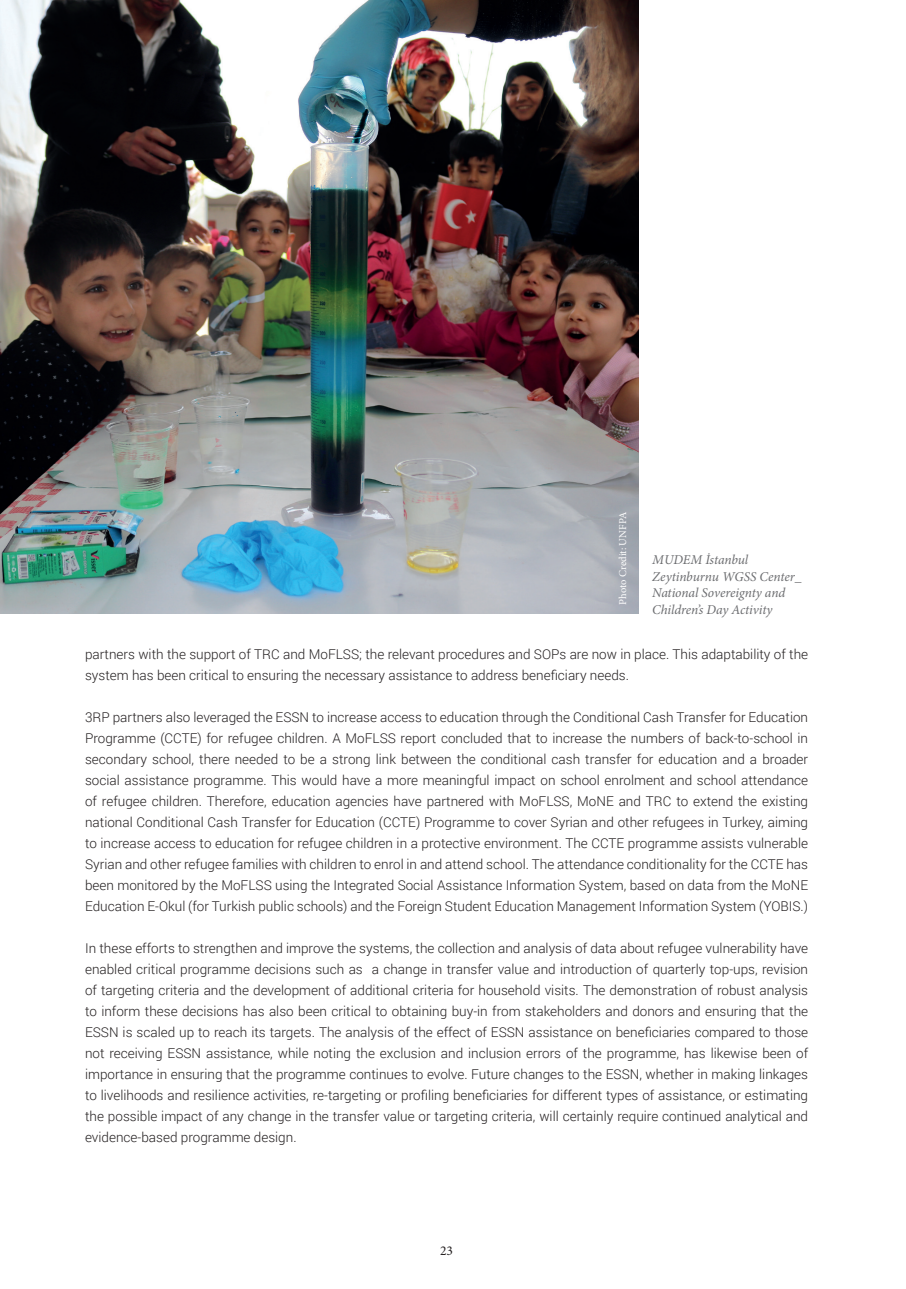
<style>
.page{position:relative;width:906px;height:1289px;background:#fff}
.page>*{position:absolute;margin:0;border:0;box-sizing:border-box;transform-origin:0 0}
.t1{font:300 13.5px/21px "Roboto";color:#231f20;text-align:justify}
.t2{font:italic 13.5px/16.5px "Minion Pro";letter-spacing:-.01em;color:#6c6d70}
.t3{font:13.5px "Minion Pro";color:#231f20}
.t4{font:10.5px "Minion Pro";letter-spacing:-.005em;color:#fff}
</style>
<div class="page">
<img style="left:0;top:1px;width:638px;height:612px">
<p class="t4" style="left:615px;top:604px;width:94px;rotate:-90deg">Photo Credit: UNFPA</p>
<p class="t2" style="left:652px;top:551px;width:151px">MUDEM İstanbul<br>Zeytinburnu WGSS Center_<br>National Sovereignty and<br>Children’s Day Activity</p>
<p class="t1" style="left:85px;top:643px;width:724px">partners with the support of TRC and MoFLSS; the relevant procedures and SOPs are now in place. This adaptability of the system has been critical to ensuring the necessary assistance to address beneficiary needs.</p>
<p class="t1" style="left:85px;top:706px;width:724px">3RP partners also leveraged the ESSN to increase access to education through the Conditional Cash Transfer for Education Programme (CCTE) for refugee children. A MoFLSS report concluded that to increase the numbers of back-to-school in secondary school, there needed to be a strong link between the conditional cash transfer for education and a broader social assistance programme. This would have a more meaningful impact on school enrolment and school attendance of refugee children. Therefore, education agencies have partnered with MoFLSS, MoNE and TRC to extend the existing national Conditional Cash Transfer for Education (CCTE) Programme to cover Syrian and other refugees in Turkey, aiming to increase access to education for refugee children in a protective environment. The CCTE programme assists vulnerable Syrian and other refugee families with children to enrol in and attend school. The attendance conditionality for the CCTE has been monitored by the MoFLSS using the Integrated Social Assistance Information System, based on data from the MoNE Education E-Okul (for Turkish public schools) and the Foreign Student Education Management Information System (YOBIS.)</p>
<p class="t1" style="left:85px;top:937px;width:724px">In these efforts to strengthen and improve the systems, the collection and analysis of data about refugee vulnerability have enabled critical programme decisions such as a change in transfer value and introduction of quarterly top-ups, revision of targeting criteria and the development of additional criteria for household visits. The demonstration of robust analysis to inform these decisions has also been critical to obtaining buy-in from stakeholders and donors and ensuring that the ESSN is scaled up to reach its targets. The analysis of the effect of ESSN assistance on beneficiaries compared to those not receiving ESSN assistance, while noting the exclusion and inclusion errors of the programme, has likewise been of importance in ensuring that the programme continues to evolve. Future changes to the ESSN, whether in making linkages to livelihoods and resilience activities, re-targeting or profiling beneficiaries for different types of assistance, or estimating the possible impact of any change in the transfer value or targeting criteria, will certainly require continued analytical and evidence-based programme design.</p>
<p class="t3" style="left:440px;top:1241px;width:14px">23</p>
</div>
